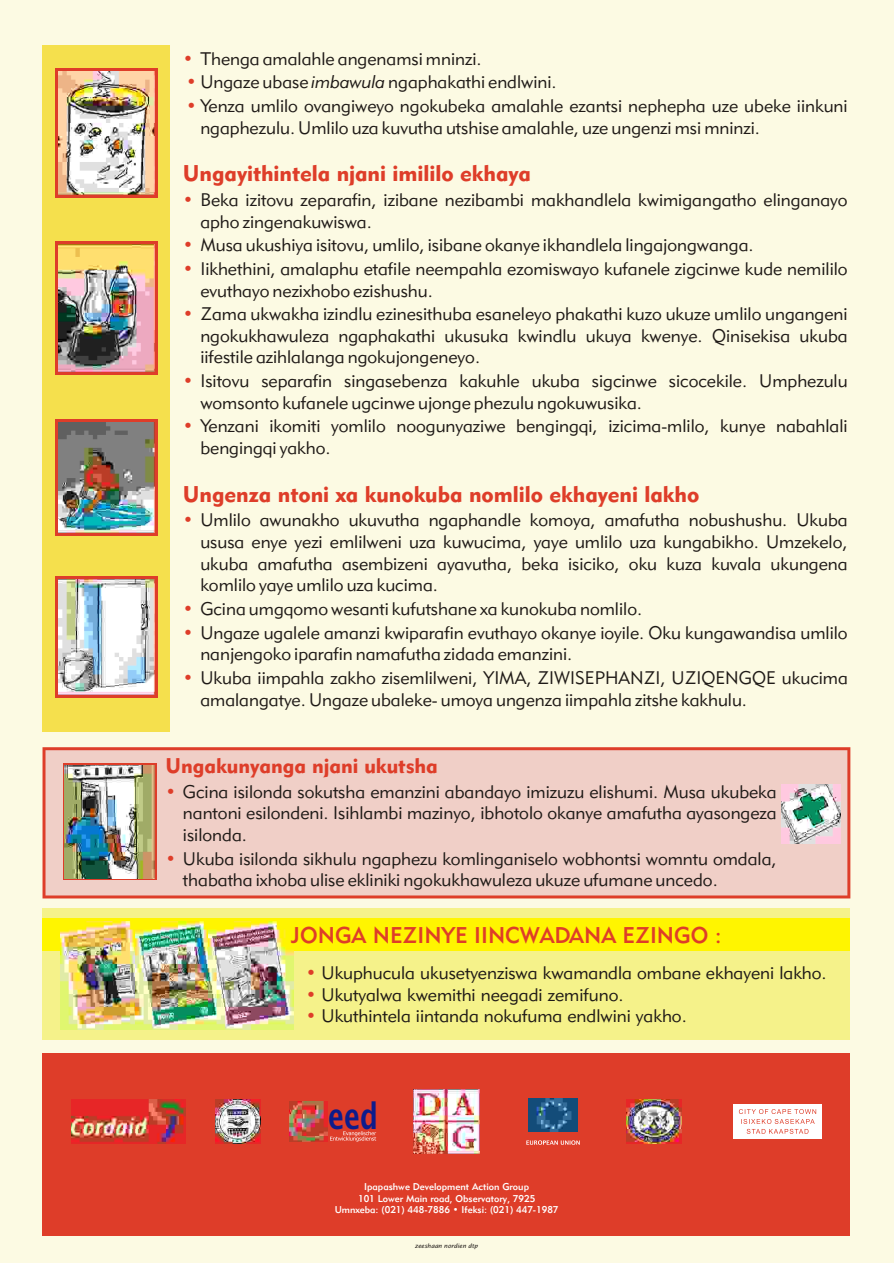
<style>
.page{position:relative;width:894px;height:1263px;background:#fcfae3}
.page>*{position:absolute;margin:0;border:0;box-sizing:border-box;transform-origin:0 0}
.t1{font:35.85px "Lucida Sans";color:#0d1c8c;scale:.77 1}
.t2{font:22.5px "Geometr 415 Blk BT";color:#de3d29}
.t3{font:22.5px "Geometr 415 Md BT";color:#de3d29}
.t4{font:21px "Geometr 415 Blk BT";color:#de3d29}
.t5{font:18px/21.6px "Geometr 415 Lt BT";color:#1f1a17}
.t6{font:9.75px/11.7px "Geometr 415 Md BT";color:#fff;text-align:center}
.t7{font:italic 6px "Lucida Sans";color:#1f1a17}
.s1{color:#de3d29}
.s2{font-style:italic}
</style>
<div class="page">
<div style="left:43px;top:1053px;width:807px;height:183px;background:#de3d29"></div>
<img style="left:627px;top:1099px;width:54px;height:45px">
<img style="left:216px;top:1099px;width:45px;height:45px">
<img style="left:71px;top:1099px;width:115px;height:45px">
<div style="left:733px;top:1104px;width:89px;height:34px;background:#fff"></div>
<svg style="left:739px;top:1109px;width:77px;height:25px"></svg>
<img style="left:290px;top:1102px;width:38px;height:40px">
<svg style="left:330px;top:1131px;width:46px;height:11px"></svg>
<img style="left:528px;top:1098px;width:50px;height:34px">
<svg style="left:526px;top:1140px;width:54px;height:5px"></svg>
<img style="left:414px;top:1090px;width:65px;height:63px">
<div style="left:43px;top:45px;width:127px;height:687px;background:#f5e04d"></div>
<svg style="left:55px;top:576px;width:102px;height:121px"></svg>
<img style="left:58px;top:579px;width:96px;height:115px">
<div style="left:55px;top:419px;width:102px;height:117px;background:#de3d29"></div>
<img style="left:58px;top:422px;width:96px;height:111px">
<svg style="left:55px;top:68px;width:102px;height:130px"></svg>
<img style="left:58px;top:71px;width:96px;height:123px">
<div style="left:55px;top:241px;width:102px;height:134px;background:#de3d29"></div>
<img style="left:58px;top:244px;width:96px;height:128px">
<div style="left:43px;top:747px;width:807px;height:151px;background:#f0cfc7"></div>
<img style="left:781px;top:785px;width:60px;height:59px">
<svg style="left:63px;top:764px;width:93px;height:116px"></svg>
<img style="left:65px;top:766px;width:89px;height:112px">
<div style="left:43px;top:908px;width:807px;height:132px;background:#f5f28a"></div>
<div style="left:43px;top:919px;width:807px;height:32px;background:#fff500"></div>
<img style="left:60px;top:921px;width:75px;height:109px">
<img style="left:135px;top:921px;width:73px;height:109px">
<img style="left:208px;top:921px;width:86px;height:109px">
<p class="t5" style="left:183px;top:49px;width:300px"><span class="s1">•</span> Thenga amalahle angenamsi mninzi.</p>
<p class="t5" style="left:186px;top:73px;width:372px"><span class="s1">•</span> Ungaze ubase <span class="s2">imbawula</span> ngaphakathi endlwini.</p>
<p class="t5" style="left:186px;top:97px;width:663px"><span class="s1">•</span> Yenza umlilo ovangiweyo ngokubeka amalahle ezantsi nephepha uze ubeke iinkuni</p>
<p class="t5" style="left:200px;top:118px;width:561px">ngaphezulu. Umlilo uza kuvutha utshise amalahle, uze ungenzi msi mninzi.</p>
<p class="t2" style="left:183px;top:164px;width:350px">Ungayithintela njani imililo ekhaya</p>
<p class="t5" style="left:183px;top:190px;width:666px"><span class="s1">•</span> Beka izitovu zeparafin, izibane nezibambi makhandlela kwimigangatho elinganayo</p>
<p class="t5" style="left:183px;top:236px;width:572px"><span class="s1">•</span> Musa ukushiya isitovu, umlilo, isibane okanye ikhandlela lingajongwanga.</p>
<p class="t5" style="left:183px;top:260px;width:666px"><span class="s1">•</span> Iikhethini, amalaphu etafile neempahla ezomiswayo kufanele zigcinwe kude nemililo</p>
<p class="t5" style="left:183px;top:305px;width:666px"><span class="s1">•</span> Zama ukwakha izindlu ezinesithuba esaneleyo phakathi kuzo ukuze umlilo ungangeni</p>
<p class="t5" style="left:200px;top:212px;width:173px">apho zingenakuwiswa.</p>
<p class="t5" style="left:200px;top:281px;width:234px">evuthayo nezixhobo ezishushu.</p>
<p class="t5" style="left:200px;top:326px;width:649px">ngokukhawuleza ngaphakathi ukusuka kwindlu ukuya kwenye. Qinisekisa ukuba iifestile azihlalanga ngokujongeneyo.</p>
<p class="t5" style="left:200px;top:393px;width:443px">womsonto kufanele ugcinwe ujonge phezulu ngokuwusika.</p>
<p class="t5" style="left:200px;top:439px;width:132px">bengingqi yakho.</p>
<p class="t5" style="left:183px;top:372px;width:666px"><span class="s1">•</span> Isitovu separafin singasebenza kakuhle ukuba sigcinwe sicocekile. Umphezulu</p>
<p class="t5" style="left:183px;top:417px;width:666px"><span class="s1">•</span> Yenzani ikomiti yomlilo noogunyaziwe bengingqi, izicima-mlilo, kunye nabahlali</p>
<p class="t2" style="left:183px;top:484px;width:518px">Ungenza ntoni xa kunokuba nomlilo ekhayeni lakho</p>
<p class="t5" style="left:183px;top:511px;width:666px"><span class="s1">•</span> Umlilo awunakho ukuvutha ngaphandle komoya, amafutha nobushushu. Ukuba</p>
<p class="t5" style="left:200px;top:533px;width:649px;text-align:justify">ususa enye yezi emlilweni uza kuwucima, yaye umlilo uza kungabikho. Umzekelo, ukuba amafutha asembizeni ayavutha, beka isiciko, oku kuza kuvala ukungena komlilo yaye umlilo uza kucima.</p>
<p class="t5" style="left:183px;top:599px;width:461px"><span class="s1">•</span> Gcina umgqomo wesanti kufutshane xa kunokuba nomlilo.</p>
<p class="t5" style="left:183px;top:623px;width:666px"><span class="s1">•</span> Ungaze ugalele amanzi kwiparafin evuthayo okanye ioyile. Oku kungawandisa umlilo</p>
<p class="t5" style="left:183px;top:668px;width:667px"><span class="s1">•</span> Ukuba iimpahla zakho zisemlilweni, YIMA, ZIWISEPHANZI, UZIQENGQE ukucima</p>
<p class="t5" style="left:200px;top:645px;width:374px">nanjengoko iparafin namafutha zidada emanzini.</p>
<p class="t5" style="left:200px;top:690px;width:548px">amalangatye. Ungaze ubaleke- umoya ungenza iimpahla zitshe kakhulu.</p>
<p class="t4" style="left:166px;top:757px;width:274px">Ungakunyanga njani ukutsha</p>
<p class="t5" style="left:166px;top:782px;width:613px"><span class="s1">•</span> Gcina isilonda sokutsha emanzini abandayo imizuzu elishumi. Musa ukubeka</p>
<p class="t5" style="left:183px;top:804px;width:595px">nantoni esilondeni. Isihlambi mazinyo, ibhotolo okanye amafutha ayasongeza isilonda.</p>
<p class="t5" style="left:183px;top:871px;width:536px">thabatha ixhoba ulise ekliniki ngokukhawuleza ukuze ufumane uncedo.</p>
<p class="t5" style="left:166px;top:849px;width:613px"><span class="s1">•</span> Ukuba isilonda sikhulu ngaphezu komlinganiselo wobhontsi womntu omdala,</p>
<p class="t3" style="left:291px;top:926px;width:432px">JONGA NEZINYE IINCWADANA EZINGO :</p>
<p class="t5" style="left:306px;top:964px;width:522px"><span class="s1">•</span> Ukuphucula ukusetyenziswa kwamandla ombane ekhayeni lakho.</p>
<p class="t5" style="left:306px;top:985px;width:319px"><span class="s1">•</span> Ukutyalwa kwemithi neegadi zemifuno.</p>
<p class="t5" style="left:306px;top:1007px;width:383px"><span class="s1">•</span> Ukuthintela iintanda nokufuma endlwini yakho.</p>
<h1 class="t1" style="left:328px;top:1101px;width:67px">eed</h1>
<p class="t6" style="left:335px;top:1181px;width:225px">Ipapashwe Development Action Group<br>101 Lower Main road, Observatory, 7925<br>Umnxeba: (021) 448-7886 • Ifeksi: (021) 447-1987</p>
<p class="t7" style="left:415px;top:1243px;width:64px">zeeshaan nordien dtp</p>
</div>
